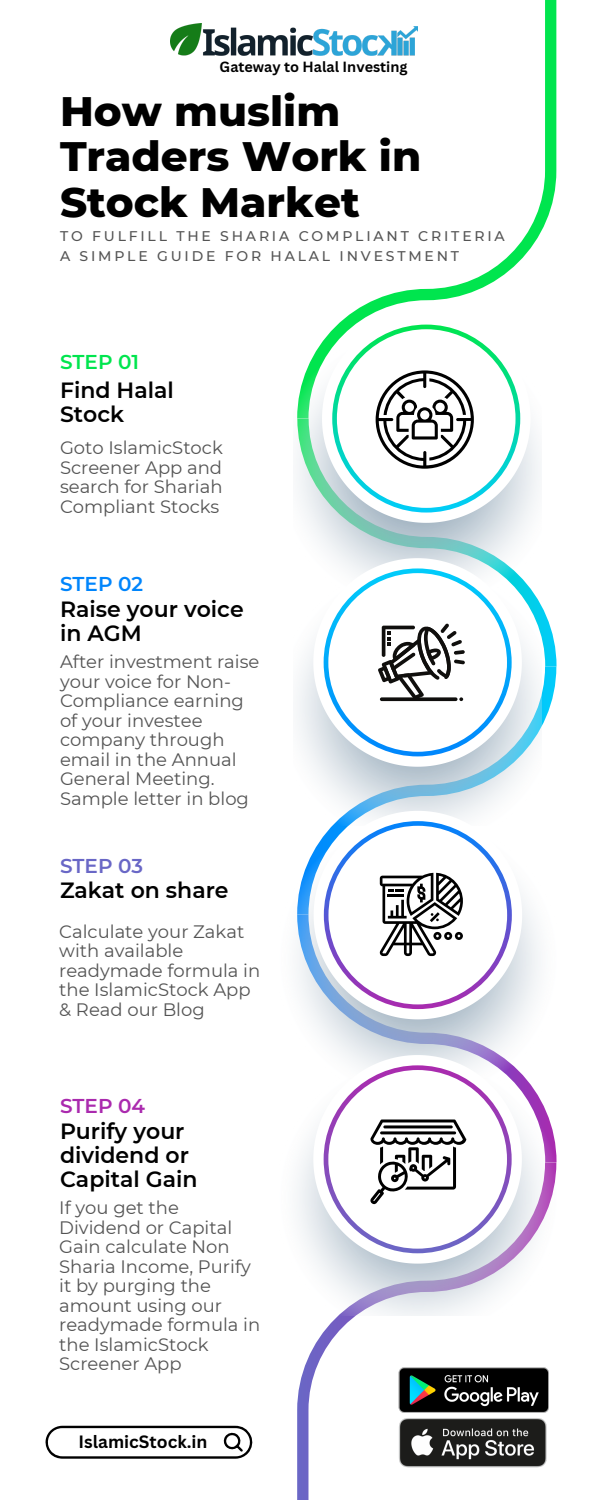
<style>
.page{position:relative;width:600px;height:1500px;background:#fff}
.page>*{position:absolute;margin:0;border:0;box-sizing:border-box;transform-origin:0 0}
.t1{font:800 42px/45.8px "Montserrat";color:#000}
.t2{font:600 22px/24px "Montserrat";color:#000}
.t3{font:600 20px "Montserrat";color:#00e54e}
.t4{font:600 20px "Montserrat";color:#0085fc}
.t5{font:600 20px "Montserrat";color:#6967c6}
.t6{font:600 20px "Montserrat";color:#aa2aae}
.t7{font:18px/19.5px "Montserrat";color:#545454}
.t8{font:700 17.4px "Canva Sans";color:#000}
.t9{font:700 14.4px "Canva Sans";color:#000}
.t10{font:500 14px "Montserrat";letter-spacing:.2em;color:#545454}
</style>
<div class="page">
<svg style="left:317px;top:0;width:239px;height:350px"></svg>
<svg style="left:541px;top:605px;width:16px;height:61px"></svg>
<svg style="left:541px;top:666px;width:15px;height:62px"></svg>
<svg style="left:297px;top:1316px;width:58px;height:184px"></svg>
<img style="left:297px;top:350px;width:244px;height:461px">
<img style="left:297px;top:851px;width:260px;height:465px">
<svg style="left:322px;top:314px;width:209px;height:209px"></svg>
<svg style="left:313px;top:558px;width:209px;height:209px"></svg>
<svg style="left:314px;top:811px;width:208px;height:208px"></svg>
<svg style="left:313px;top:1055px;width:209px;height:209px"></svg>
<svg style="left:324px;top:568px;width:188px;height:188px"></svg>
<svg style="left:324px;top:821px;width:188px;height:188px"></svg>
<svg style="left:324px;top:1065px;width:188px;height:188px"></svg>
<svg style="left:332px;top:325px;width:188px;height:188px"></svg>
<img style="left:398px;top:1367px;width:151px;height:26px">
<img style="left:346px;top:1393px;width:203px;height:98px">
<img style="left:170px;top:23px;width:248px;height:44px">
<svg style="left:45px;top:1426px;width:208px;height:33px"></svg>
<p class="t9" style="left:220px;top:57px;width:189px">Gateway to Halal Investing</p>
<p class="t1" style="left:60px;top:88px;width:363px">How muslim<br>Traders Work in<br>Stock Market</p>
<p class="t10" style="left:60px;top:227px;width:446px">TO FULFILL THE SHARIA COMPLIANT CRITERIA</p>
<p class="t10" style="left:60px;top:248px;width:401px">A SIMPLE GUIDE FOR HALAL INVESTMENT</p>
<p class="t3" style="left:60px;top:350px;width:81px">STEP 01</p>
<p class="t2" style="left:60px;top:378px;width:115px">Find Halal<br>Stock</p>
<p class="t7" style="left:60px;top:438px;width:164px;text-align:justify">Goto IslamicStock Screener App and search for Shariah Compliant Stocks</p>
<p class="t4" style="left:60px;top:572px;width:85px">STEP 02</p>
<p class="t2" style="left:60px;top:597px;width:185px">Raise your voice in AGM</p>
<p class="t7" style="left:60px;top:652px;width:201px">After investment raise your voice for Non-<br>Compliance earning of your investee company through email in the Annual<br>General Meeting.</p>
<p class="t7" style="left:60px;top:789px;width:190px">Sample letter in blog</p>
<p class="t5" style="left:60px;top:853px;width:85px">STEP 03</p>
<p class="t2" style="left:60px;top:878px;width:170px">Zakat on share</p>
<p class="t7" style="left:59px;top:922px;width:203px">Calculate your Zakat with available readymade formula in the IslamicStock App &amp; Read our Blog</p>
<p class="t6" style="left:60px;top:1094px;width:87px">STEP 04</p>
<p class="t2" style="left:60px;top:1119px;width:139px">Purify your dividend or<br>Capital Gain</p>
<p class="t7" style="left:59px;top:1198px;width:203px">If you get the<br>Dividend or Capital<br>Gain calculate Non<br>Sharia Income, Purify it by purging the amount using our readymade formula in the IslamicStock<br>Screener App</p>
<p class="t8" style="left:79px;top:1429px;width:130px">IslamicStock.in</p>
</div>
